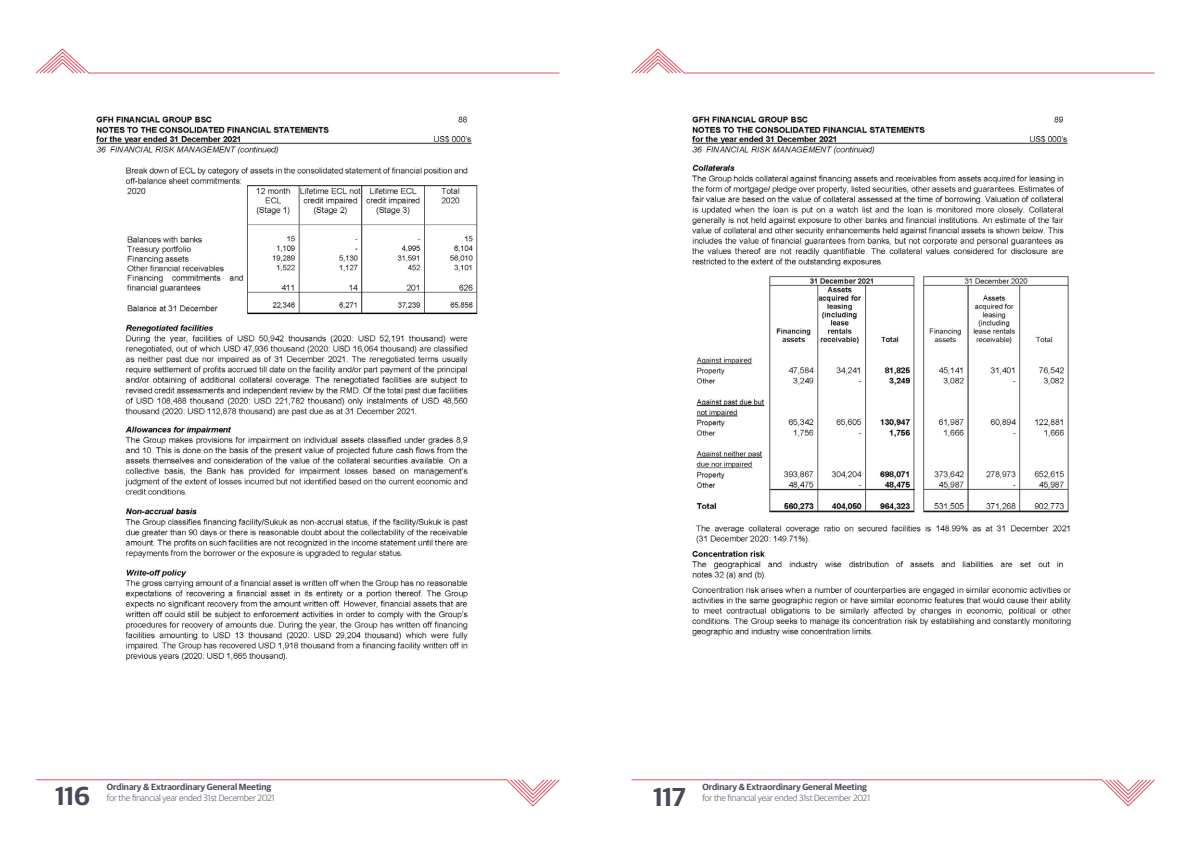
<style>
.page{position:relative;width:1191px;height:842px;background:#fff}
.page>*{position:absolute;margin:0;border:0;box-sizing:border-box;transform-origin:0 0}
.t1{font:600 26px "Guardian Sans";letter-spacing:-.005em;color:#474b59}
.t2{font:300 9px "Guardian Sans";color:#474b59}
.t3{font:600 9px "Guardian Sans";color:#474b59}
</style>
<div class="page">
<svg style="left:631px;top:48px;width:524px;height:26px"></svg>
<svg style="left:36px;top:48px;width:524px;height:26px"></svg>
<svg style="left:631px;top:779px;width:524px;height:28px"></svg>
<svg style="left:36px;top:779px;width:524px;height:28px"></svg>
<img style="left:96px;top:116px;width:382px;height:545px">
<img style="left:692px;top:116px;width:379px;height:521px">
<p class="t3" style="left:107px;top:780px;width:166px">Ordinary &amp; Extraordinary General Meeting</p>
<p class="t2" style="left:107px;top:791px;width:169px">for the financial year ended 31st December 2021</p>
<h1 class="t1" style="left:653px;top:777px;width:34px">117</h1>
<p class="t3" style="left:702px;top:780px;width:166px">Ordinary &amp; Extraordinary General Meeting</p>
<h1 class="t1" style="left:55px;top:777px;width:36px">116</h1>
<p class="t2" style="left:702px;top:792px;width:169px">for the financial year ended 31st December 2021</p>
</div>
